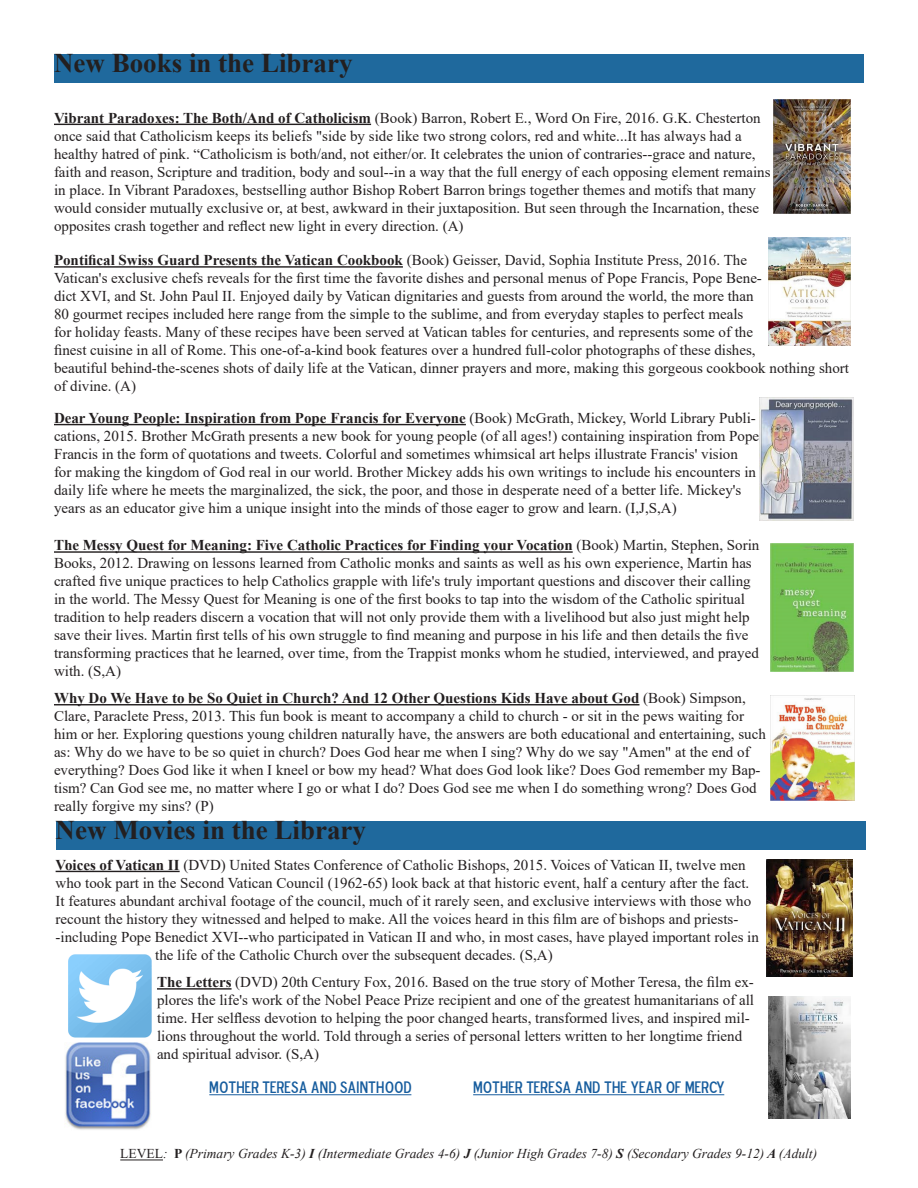
<style>
.page{position:relative;width:918px;height:1188px;background:#fff}
.page>*{position:absolute;margin:0;border:0;box-sizing:border-box;transform-origin:0 0}
.t1{font:700 27px "Times New Roman";color:#231f20}
.t2{font:16.5px "Blue Highway D Type";color:#175d9e}
.t3{font:15px/18px "Times New Roman";color:#231f20}
.t4{font:italic 13.5px "Times New Roman";color:#231f20}
.s1{font-weight:700}
.s2{font-style:normal}
.s3{font-weight:700;font-style:normal}
</style>
<div class="page">
<img style="left:68px;top:954px;width:84px;height:84px">
<img style="left:65px;top:1043px;width:86px;height:87px">
<hr style="left:120px;top:1160px;width:43px;height:1px;background:#231f20">
<div style="left:56px;top:821px;width:810px;height:28px;background:#1f699d"></div>
<div style="left:54px;top:54px;width:810px;height:28px;background:#1f699d"></div>
<hr style="left:54px;top:124px;width:317px;height:1px;background:#231f20">
<hr style="left:54px;top:266px;width:349px;height:2px;background:#231f20">
<hr style="left:54px;top:424px;width:412px;height:1px;background:#231f20">
<hr style="left:56px;top:871px;width:124px;height:1px;background:#231f20">
<img style="left:769px;top:238px;width:81px;height:108px">
<img style="left:773px;top:99px;width:77px;height:115px">
<img style="left:770px;top:544px;width:83px;height:127px">
<img style="left:759px;top:397px;width:95px;height:123px">
<hr style="left:54px;top:551px;width:519px;height:2px;background:#231f20">
<hr style="left:54px;top:704px;width:586px;height:1px;background:#231f20">
<img style="left:770px;top:696px;width:84px;height:105px">
<hr style="left:157px;top:988px;width:75px;height:2px;background:#231f20">
<img style="left:766px;top:859px;width:87px;height:118px">
<img style="left:768px;top:996px;width:83px;height:123px">
<hr style="left:209px;top:1095px;width:202px;height:1px;background:#175d9e">
<hr style="left:473px;top:1095px;width:251px;height:1px;background:#175d9e">
<p class="t1" style="left:54px;top:44px;width:300px">New Books in the Library</p>
<p class="t3" style="left:54px;top:108px;width:718px"><span class="s1">Vibrant Paradoxes: The Both/And of Catholicism</span> (Book) Barron, Robert E., Word On Fire, 2016. G.K. Chesterton once said that Catholicism keeps its beliefs "side by side like two strong colors, red and white...It has always had a healthy hatred of pink. “Catholicism is both/and, not either/or. It celebrates the union of contraries--grace and nature, faith and reason, Scripture and tradition, body and soul--in a way that the full energy of each opposing element remains in place. In Vibrant Paradoxes, bestselling author Bishop Robert Barron brings together themes and motifs that many would consider mutually exclusive or, at best, awkward in their juxtaposition. But seen through the Incarnation, these opposites crash together and reflect new light in every direction. (A)</p>
<p class="t3" style="left:54px;top:251px;width:797px"><span class="s1">Pontifical Swiss Guard Presents the Vatican Cookbook</span> (Book) Geisser, David, Sophia Institute Press, 2016. The<br>Vatican's exclusive chefs reveals for the first time the favorite dishes and personal menus of Pope Francis, Pope Bene-<br>dict XVI, and St. John Paul II. Enjoyed daily by Vatican dignitaries and guests from around the world, the more than<br>80 gourmet recipes included here range from the simple to the sublime, and from everyday staples to perfect meals<br>for holiday feasts. Many of these recipes have been served at Vatican tables for centuries, and represents some of the<br>finest cuisine in all of Rome. This one-of-a-kind book features over a hundred full-color photographs of these dishes,<br>beautiful behind-the-scenes shots of daily life at the Vatican, dinner prayers and more, making this gorgeous cookbook nothing short of divine. (A)</p>
<p class="t3" style="left:54px;top:408px;width:707px"><span class="s1">Dear Young People: Inspiration from Pope Francis for Everyone</span> (Book) McGrath, Mickey, World Library Publi&shy;cations, 2015. Brother McGrath presents a new book for young people (of all ages!) containing inspiration from Pope Francis in the form of quotations and tweets. Colorful and sometimes whimsical art helps illustrate Francis' vision<br>for making the kingdom of God real in our world. Brother Mickey adds his own writings to include his encounters in daily life where he meets the marginalized, the sick, the poor, and those in desperate need of a better life. Mickey's years as an educator give him a unique insight into the minds of those eager to grow and learn. (I,J,S,A)</p>
<p class="t3" style="left:54px;top:536px;width:707px"><span class="s1">The Messy Quest for Meaning: Five Catholic Practices for Finding your Vocation</span> (Book) Martin, Stephen, Sorin Books, 2012. Drawing on lessons learned from Catholic monks and saints as well as his own experience, Martin has crafted five unique practices to help Catholics grapple with life's truly important questions and discover their calling in the world. The Messy Quest for Meaning is one of the first books to tap into the wisdom of the Catholic spiritual tradition to help readers discern a vocation that will not only provide them with a livelihood but also just might help save their lives. Martin first tells of his own struggle to find meaning and purpose in his life and then details the five transforming practices that he learned, over time, from the Trappist monks whom he studied, interviewed, and prayed with. (S,A)</p>
<p class="t3" style="left:54px;top:689px;width:713px"><span class="s1">Why Do We Have to be So Quiet in Church? And 12 Other Questions Kids Have about God</span> (Book) Simpson, Clare, Paraclete Press, 2013. This fun book is meant to accompany a child to church - or sit in the pews waiting for him or her. Exploring questions young children naturally have, the answers are both educational and entertaining, such as: Why do we have to be so quiet in church? Does God hear me when I sing? Why do we say "Amen" at the end of everything? Does God like it when I kneel or bow my head? What does God look like? Does God remember my Bap&shy;tism? Can God see me, no matter where I go or what I do? Does God see me when I do something wrong? Does God really forgive my sins? (P)</p>
<p class="t1" style="left:56px;top:811px;width:312px">New Movies in the Library</p>
<p class="t3" style="left:56px;top:855px;width:692px"><span class="s1">Voices of Vatican II</span> (DVD) United States Conference of Catholic Bishops, 2015. Voices of Vatican II, twelve men</p>
<p class="t3" style="left:56px;top:873px;width:695px">who took part in the Second Vatican Council (1962-65) look back at that historic event, half a century after the fact.</p>
<p class="t3" style="left:56px;top:891px;width:697px">It features abundant archival footage of the council, much of it rarely seen, and exclusive interviews with those who</p>
<p class="t3" style="left:56px;top:909px;width:684px">recount the history they witnessed and helped to make. All the voices heard in this film are of bishops and priests-</p>
<p class="t3" style="left:56px;top:927px;width:705px">-including Pope Benedict XVI--who participated in Vatican II and who, in most cases, have played important roles in</p>
<p class="t3" style="left:155px;top:945px;width:399px">the life of the Catholic Church over the subsequent decades. (S,A)</p>
<p class="t3" style="left:157px;top:973px;width:599px"><span class="s1">The Letters</span> (DVD) 20th Century Fox, 2016. Based on the true story of Mother Teresa, the film ex&shy;plores the life's work of the Nobel Peace Prize recipient and one of the greatest humanitarians of all time. Her selfless devotion to helping the poor changed hearts, transformed lives, and inspired mil&shy;lions throughout the world. Told through a series of personal letters written to her longtime friend and spiritual advisor. (S,A)</p>
<p class="t2" style="left:209px;top:1076px;width:204px">MOTHER TERESA AND SAINTHOOD</p>
<p class="t2" style="left:473px;top:1076px;width:253px">MOTHER TERESA AND THE YEAR OF MERCY</p>
<p class="t4" style="left:120px;top:1145px;width:698px"><span class="s2">LEVEL</span>: <span class="s3">P</span> (Primary Grades K-3) <span class="s1">I</span> (Intermediate Grades 4-6) <span class="s1">J</span> (Junior High Grades 7-8) <span class="s1">S</span> (Secondary Grades 9-12) <span class="s1">A</span> (Adult)</p>
</div>
